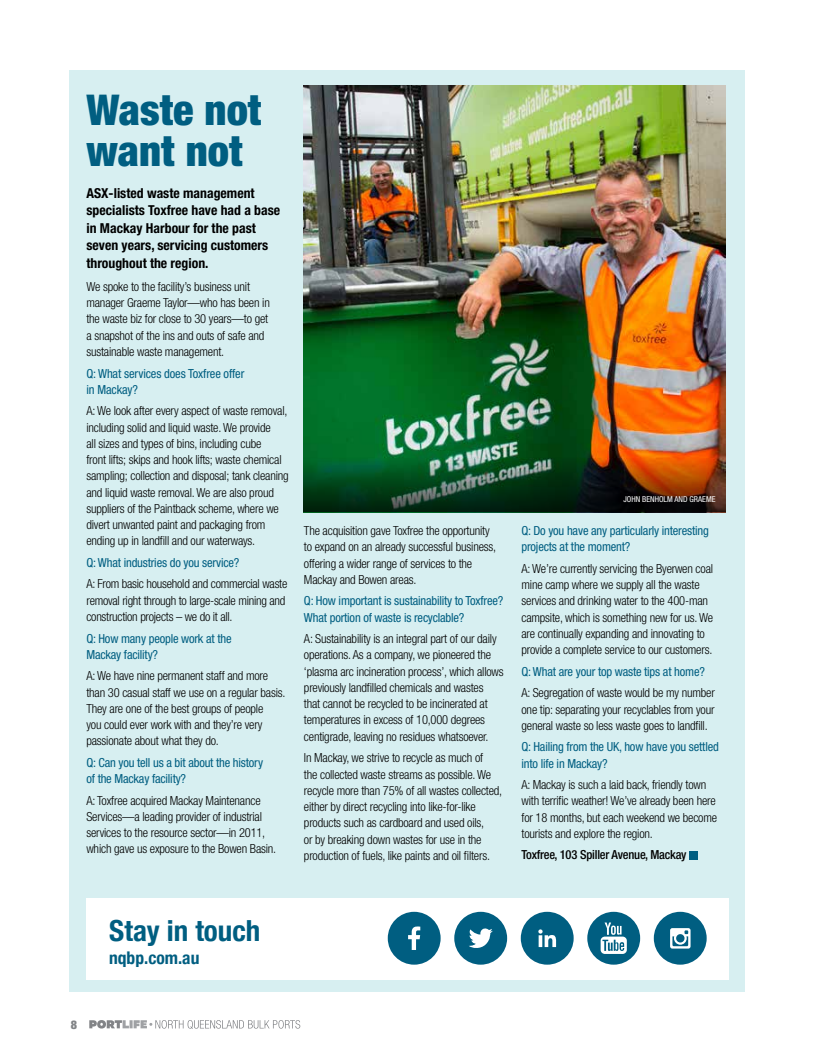
<style>
.page{position:relative;width:815px;height:1063px;background:#fff}
.page>*{position:absolute;margin:0;border:0;box-sizing:border-box;transform-origin:0 0}
.t1{font:900 condensed 42.5px/41.2px "Helvetica Neue LT Std";color:#005e81}
.t2{font:700 condensed 29px "Helvetica Neue";color:#005e81}
.t3{font:700 condensed 17.5px "Helvetica Neue";color:#005e81}
.t4{font:700 condensed 13.75px/17.5px "Helvetica Neue LT Std";color:#000}
.t5{font:300 condensed 12.5px/16.2px "Helvetica Neue LT Std";letter-spacing:-.015em;color:#000}
.t6{font:condensed 12.5px/16.2px "Helvetica Neue LT Std";letter-spacing:-.015em;color:#005e81}
.t7{font:500 condensed 12.5px "Helvetica Neue LT Std";letter-spacing:-.015em;color:#000}
.t8{font:900 condensed 12px "Helvetica Neue LT Std";color:#828487}
.t9{font:condensed 8.12px "Helvetica Neue LT Std";color:#fff}
</style>
<div class="page">
<div style="left:69px;top:71px;width:675px;height:921px;background:#d7eff1"></div>
<div style="left:689px;top:851px;width:9px;height:8px;background:#005e81"></div>
<img style="left:303px;top:85px;width:422px;height:371px">
<div style="left:86px;top:898px;width:643px;height:82px;background:#fff"></div>
<img style="left:303px;top:456px;width:422px;height:56px">
<svg style="left:454px;top:912px;width:53px;height:53px"></svg>
<svg style="left:388px;top:912px;width:53px;height:53px"></svg>
<svg style="left:654px;top:912px;width:53px;height:53px"></svg>
<svg style="left:521px;top:912px;width:53px;height:53px"></svg>
<div style="left:587px;top:912px;width:53px;height:53px;background:#005e81;border-radius:50%"></div>
<svg style="left:601px;top:923px;width:26px;height:31px"></svg>
<svg style="left:89px;top:1020px;width:211px;height:9px"></svg>
<h1 class="t1" style="left:86px;top:88px;width:176px">Waste not want not</h1>
<p class="t4" style="left:86px;top:184px;width:195px">ASX-listed waste management specialists Toxfree have had a base in Mackay Harbour for the past seven years, servicing customers throughout the region.</p>
<p class="t5" style="left:86px;top:278px;width:185px">We spoke to the facility’s business unit manager Graeme Taylor—who has been in the waste biz for close to 30 years—to get a snapshot of the ins and outs of safe and sustainable waste management.</p>
<p class="t6" style="left:86px;top:365px;width:159px">Q: What services does Toxfree offer in Mackay?</p>
<p class="t5" style="left:86px;top:403px;width:204px">A: We look after every aspect of waste removal, including solid and liquid waste. We provide<br>all sizes and types of bins, including cube<br>front lifts; skips and hook lifts; waste chemical sampling; collection and disposal; tank cleaning and liquid waste removal. We are also proud suppliers of the Paintback scheme, where we divert unwanted paint and packaging from ending up in landfill and our waterways.</p>
<p class="t6" style="left:86px;top:554px;width:155px">Q: What industries do you service?</p>
<p class="t5" style="left:86px;top:576px;width:202px">A: From basic household and commercial waste removal right through to large-scale mining and construction projects – we do it all.</p>
<p class="t6" style="left:86px;top:630px;width:147px">Q: How many people work at the<br>Mackay facility?</p>
<p class="t5" style="left:86px;top:668px;width:201px">A: We have nine permanent staff and more than 30 casual staff we use on a regular basis.<br>They are one of the best groups of people<br>you could ever work with and they’re very passionate about what they do.</p>
<p class="t6" style="left:86px;top:754px;width:178px">Q: Can you tell us a bit about the history of the Mackay facility?</p>
<p class="t5" style="left:86px;top:792px;width:191px">A: Toxfree acquired Mackay Maintenance Services—a leading provider of industrial services to the resource sector—in 2011, which gave us exposure to the Bowen Basin.</p>
<p class="t5" style="left:304px;top:522px;width:194px">The acquisition gave Toxfree the opportunity to expand on an already successful business, offering a wider range of services to the Mackay and Bowen areas.</p>
<p class="t6" style="left:304px;top:593px;width:201px">Q: How important is sustainability to Toxfree?<br>What portion of waste is recyclable?</p>
<p class="t5" style="left:304px;top:631px;width:201px">A: Sustainability is an integral part of our daily operations. As a company, we pioneered the ‘plasma arc incineration process’, which allows previously landfilled chemicals and wastes<br>that cannot be recycled to be incinerated at temperatures in excess of 10,000 degrees centigrade, leaving no residues whatsoever.</p>
<p class="t5" style="left:304px;top:750px;width:200px">In Mackay, we strive to recycle as much of<br>the collected waste streams as possible. We recycle more than 75% of all wastes collected, either by direct recycling into like-for-like products such as cardboard and used oils,<br>or by breaking down wastes for use in the production of fuels, like paints and oil filters.</p>
<p class="t9" style="left:623px;top:494px;width:94px">JOHN BENHOLM AND GRAEME</p>
<p class="t6" style="left:521px;top:522px;width:189px">Q: Do you have any particularly interesting projects at the moment?</p>
<p class="t5" style="left:521px;top:560px;width:193px">A: We’re currently servicing the Byerwen coal mine camp where we supply all the waste services and drinking water to the 400-man campsite, which is something new for us. We are continually expanding and innovating to provide a complete service to our customers.</p>
<p class="t6" style="left:521px;top:663px;width:185px">Q: What are your top waste tips at home?</p>
<p class="t5" style="left:521px;top:685px;width:195px;text-align:justify">A: Segregation of waste would be my number one tip: separating your recyclables from your general waste so less waste goes to landfill.</p>
<p class="t6" style="left:521px;top:739px;width:199px">Q: Hailing from the UK, how have you settled into life in Mackay?</p>
<p class="t5" style="left:521px;top:776px;width:197px">A: Mackay is such a laid back, friendly town with terrific weather! We’ve already been here for 18 months, but each weekend we become tourists and explore the region.</p>
<p class="t7" style="left:521px;top:848px;width:167px">Toxfree, 103 Spiller Avenue, Mackay</p>
<p class="t8" style="left:71px;top:1017px;width:8px">8</p>
<h2 class="t2" style="left:109px;top:907px;width:153px">Stay in touch</h2>
<h3 class="t3" style="left:109px;top:943px;width:92px">nqbp.com.au</h3>
</div>
